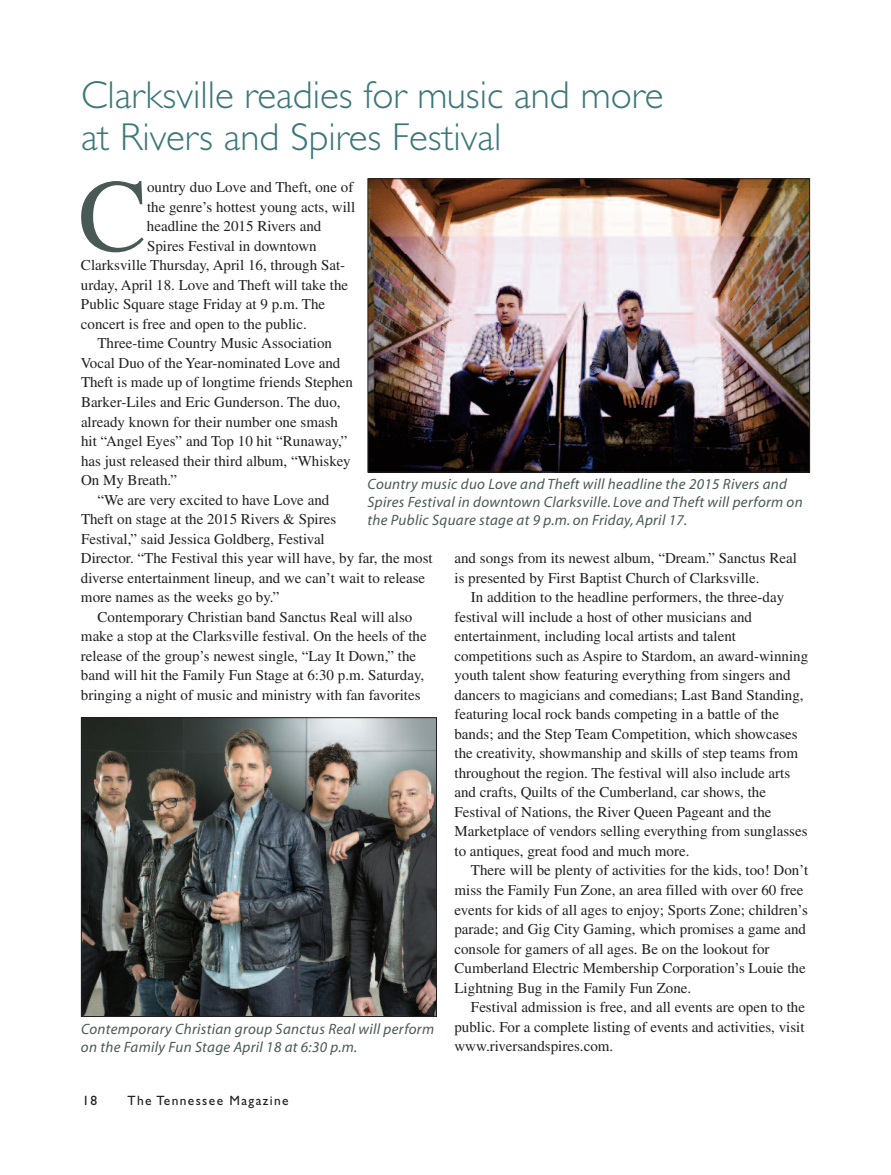
<style>
.page{position:relative;width:891px;height:1175px;background:#fff}
.page>*{position:absolute;margin:0;border:0;box-sizing:border-box;transform-origin:0 0}
.t1{font:103.35px "Times";color:#495955}
.t2{font:300 39px/42px "Gill Sans";color:#3c7779}
.t3{font:15px/19.5px "Times";color:#231f20}
.t4{font:italic 15px/18px "Myriad";letter-spacing:.02em;color:#495955}
.t5{font:13.5px "Gill Sans";letter-spacing:.1em;color:#231f20}
</style>
<div class="page">
<img style="left:83px;top:719px;width:352px;height:295px">
<div style="left:81px;top:717px;width:356px;height:299px;border:1px solid #231f20"></div>
<img style="left:370px;top:180px;width:438px;height:290px">
<div style="left:368px;top:178px;width:442px;height:294px;border:1px solid #231f20"></div>
<h2 class="t2" style="left:81px;top:77px;width:584px">Clarksville readies for music and more at Rivers and Spires Festival</h2>
<h1 class="t1" style="left:78px;top:180px;width:70px">C</h1>
<p class="t3" style="left:147px;top:179px;width:208px">ountry duo Love and Theft, one of</p>
<p class="t3" style="left:147px;top:199px;width:210px">the genre’s hottest young acts, will</p>
<p class="t3" style="left:147px;top:218px;width:176px">headline the 2015 Rivers and</p>
<p class="t3" style="left:147px;top:238px;width:171px">Spires Festival in downtown</p>
<p class="t3" style="left:81px;top:257px;width:266px">Clarksville Thursday, April 16, through Sat-</p>
<p class="t3" style="left:81px;top:277px;width:269px">urday, April 18. Love and Theft will take the</p>
<p class="t3" style="left:81px;top:296px;width:246px">Public Square stage Friday at 9 p.m. The</p>
<p class="t3" style="left:81px;top:316px;width:227px">concert is free and open to the public.</p>
<p class="t3" style="left:98px;top:335px;width:236px">Three-time Country Music Association</p>
<p class="t3" style="left:81px;top:355px;width:261px">Vocal Duo of the Year-nominated Love and</p>
<p class="t3" style="left:81px;top:374px;width:274px">Theft is made up of longtime friends Stephen</p>
<p class="t3" style="left:81px;top:394px;width:261px">Barker-Liles and Eric Gunderson. The duo,</p>
<p class="t3" style="left:81px;top:413px;width:259px">already known for their number one smash</p>
<p class="t3" style="left:81px;top:433px;width:268px">hit “Angel Eyes” and Top 10 hit “Runaway,”</p>
<p class="t3" style="left:81px;top:452px;width:271px">has just released their third album, “Whiskey</p>
<p class="t3" style="left:81px;top:472px;width:98px">On My Breath.”</p>
<p class="t3" style="left:98px;top:491px;width:233px">“We are very excited to have Love and</p>
<p class="t3" style="left:81px;top:511px;width:257px">Theft on stage at the 2015 Rivers &amp; Spires</p>
<p class="t3" style="left:81px;top:530px;width:245px">Festival,” said Jessica Goldberg, Festival</p>
<p class="t3" style="left:81px;top:550px;width:353px">Director. “The Festival this year will have, by far, the most</p>
<p class="t3" style="left:81px;top:569px;width:346px">diverse entertainment lineup, and we can’t wait to release</p>
<p class="t3" style="left:81px;top:589px;width:200px">more names as the weeks go by.”</p>
<p class="t3" style="left:97px;top:608px;width:316px">Contemporary Christian band Sanctus Real will also</p>
<p class="t3" style="left:81px;top:628px;width:347px">make a stop at the Clarksville festival. On the heels of the</p>
<p class="t3" style="left:81px;top:647px;width:337px">release of the group’s newest single, “Lay It Down,” the</p>
<p class="t3" style="left:81px;top:667px;width:345px">band will hit the Family Fun Stage at 6:30 p.m. Saturday,</p>
<p class="t3" style="left:81px;top:686px;width:341px">bringing a night of music and ministry with fan favorites</p>
<p class="t4" style="left:368px;top:476px;width:437px">Country music duo Love and Theft will headline the 2015 Rivers and<br>Spires Festival in downtown Clarksville. Love and Theft will perform on the Public Square stage at 9 p.m. on Friday, April 17.</p>
<p class="t3" style="left:454px;top:550px;width:344px">and songs from its newest album, “Dream.” Sanctus Real is presented by First Baptist Church of Clarksville.</p>
<p class="t3" style="left:454px;top:589px;width:355px;text-indent:17px">In addition to the headline performers, the three-day festival will include a host of other musicians and entertainment, including local artists and talent competitions such as Aspire to Stardom, an award-winning youth talent show featuring everything from singers and dancers to magicians and comedians; Last Band Standing, featuring local rock bands competing in a battle of the bands; and the Step Team Competition, which showcases the creativity, showmanship and skills of step teams from throughout the region. The festival will also include arts and crafts, Quilts of the Cumberland, car shows, the Festival of Nations, the River Queen Pageant and the Marketplace of vendors selling everything from sunglasses to antiques, great food and much more.</p>
<p class="t3" style="left:454px;top:862px;width:355px;text-indent:17px">There will be plenty of activities for the kids, too! Don’t miss the Family Fun Zone, an area filled with over 60 free events for kids of all ages to enjoy; Sports Zone; children’s parade; and Gig City Gaming, which promises a game and console for gamers of all ages. Be on the lookout for Cumberland Electric Membership Corporation’s Louie the Lightning Bug in the Family Fun Zone.</p>
<p class="t3" style="left:454px;top:998px;width:352px;text-align:justify;text-indent:17px">Festival admission is free, and all events are open to the public. For a complete listing of events and activities, visit www.riversandspires.com.</p>
<p class="t4" style="left:81px;top:1020px;width:355px">Contemporary Christian group Sanctus Real will perform on the Family Fun Stage April 18 at 6:30 p.m.</p>
<p class="t5" style="left:82px;top:1095px;width:16px">18</p>
<p class="t5" style="left:128px;top:1095px;width:163px">The Tennessee Magazine</p>
</div>
